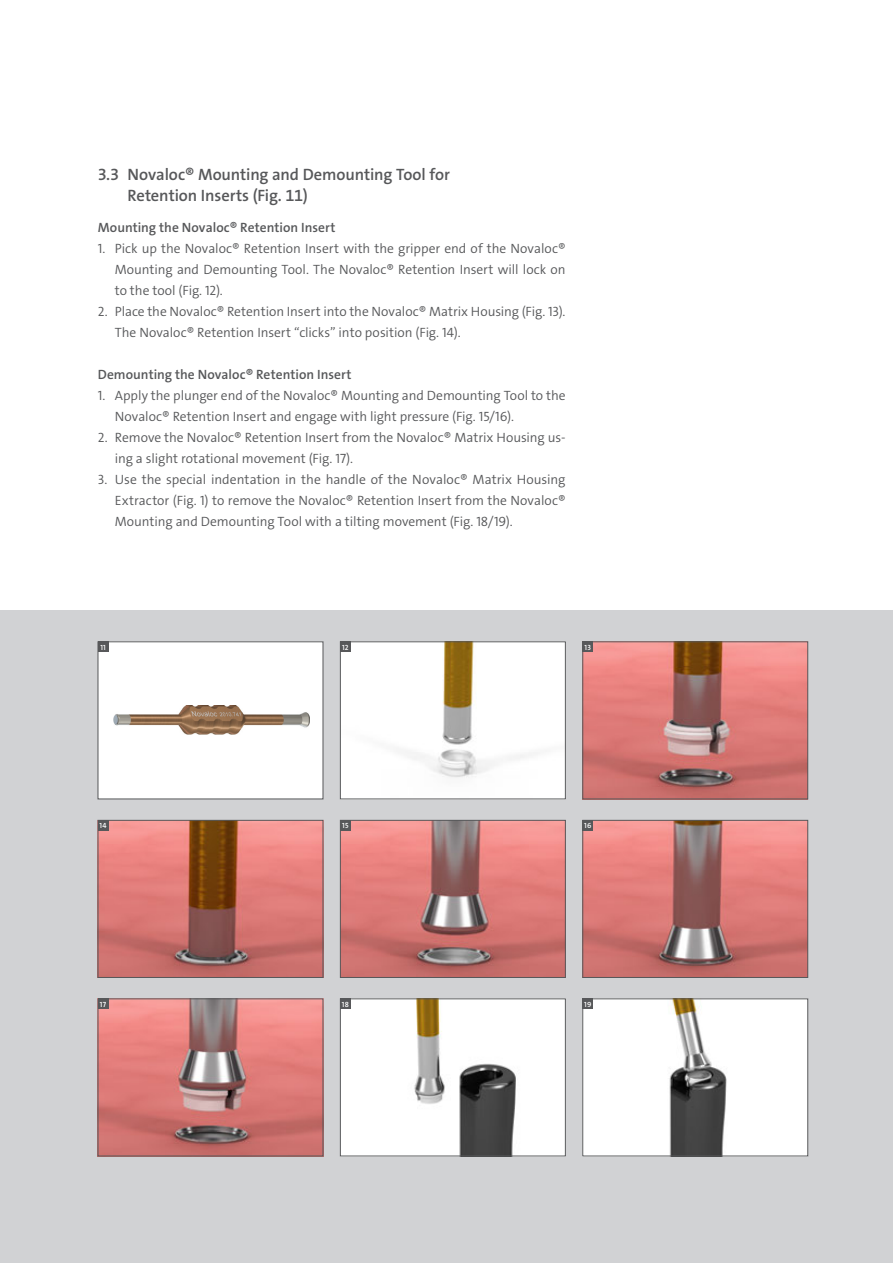
<style>
.page{position:relative;width:893px;height:1263px;background:#fff}
.page>*{position:absolute;margin:0;border:0;box-sizing:border-box;transform-origin:0 0}
.Subtitle{font:16.5px/21px "The Sans LP6 Se Bld";letter-spacing:-.005em;color:#57585a}
.t1{font:13.5px/21px "The Sans LP4 Se Lig";color:#57585a}
.Copy_Subtitle{font:13.5px "The Sans LP6 Se Bld";letter-spacing:.005em;color:#57585a}
.t2{font:7.5px "The Sans LP6 Se Bld";color:#fff}
</style>
<div class="page">
<div style="left:0;top:610px;width:893px;height:653px;background:#d1d2d4"></div>
<div style="left:98px;top:642px;width:225px;height:157px;background:#fff"></div>
<img style="left:113px;top:706px;width:197px;height:29px">
<img style="left:342px;top:644px;width:222px;height:153px">
<div style="left:340px;top:642px;width:226px;height:157px;border:1px solid #57585a"></div>
<img style="left:585px;top:644px;width:221px;height:153px">
<div style="left:583px;top:642px;width:225px;height:157px;border:1px solid #57585a"></div>
<img style="left:100px;top:822px;width:221px;height:154px">
<div style="left:98px;top:820px;width:225px;height:158px;border:1px solid #57585a"></div>
<img style="left:342px;top:822px;width:222px;height:154px">
<div style="left:340px;top:820px;width:226px;height:158px;border:1px solid #57585a"></div>
<img style="left:585px;top:822px;width:221px;height:154px">
<div style="left:583px;top:820px;width:225px;height:158px;border:1px solid #57585a"></div>
<img style="left:100px;top:1001px;width:221px;height:153px">
<div style="left:98px;top:999px;width:225px;height:157px;border:1px solid #57585a"></div>
<img style="left:342px;top:1001px;width:222px;height:153px">
<div style="left:340px;top:999px;width:226px;height:157px;border:1px solid #57585a"></div>
<img style="left:585px;top:1001px;width:221px;height:153px">
<div style="left:583px;top:999px;width:225px;height:157px;border:1px solid #57585a"></div>
<div style="left:98px;top:820px;width:10px;height:11px;background:#57585a"></div>
<div style="left:98px;top:642px;width:10px;height:10px;background:#57585a"></div>
<div style="left:98px;top:999px;width:10px;height:10px;background:#57585a"></div>
<div style="left:340px;top:820px;width:11px;height:11px;background:#57585a"></div>
<div style="left:340px;top:642px;width:11px;height:10px;background:#57585a"></div>
<div style="left:340px;top:999px;width:11px;height:10px;background:#57585a"></div>
<div style="left:583px;top:820px;width:10px;height:11px;background:#57585a"></div>
<div style="left:583px;top:642px;width:10px;height:10px;background:#57585a"></div>
<div style="left:583px;top:999px;width:10px;height:10px;background:#57585a"></div>
<p class="Subtitle" style="left:128px;top:164px;width:324px;text-indent:-30px">3.3 Novaloc® Mounting and Demounting Tool for<br>Retention Inserts (Fig. 11)</p>
<p class="Copy_Subtitle" style="left:98px;top:219px;width:239px">Mounting the Novaloc® Retention Insert</p>
<p class="t1" style="left:115px;top:238px;width:452px;text-align:justify;text-indent:-17px">1. Pick up the Novaloc® Retention Insert with the gripper end of the Novaloc® Mounting and Demounting Tool. The Novaloc® Retention Insert will lock on to the tool (Fig. 12).</p>
<p class="t1" style="left:115px;top:301px;width:452px;text-indent:-17px">2. Place the Novaloc® Retention Insert into the Novaloc® Matrix Housing (Fig. 13).<br>The Novaloc® Retention Insert “clicks” into position (Fig. 14).</p>
<p class="Copy_Subtitle" style="left:98px;top:366px;width:255px">Demounting the Novaloc® Retention Insert</p>
<p class="t1" style="left:115px;top:385px;width:452px;text-indent:-17px">1. Apply the plunger end of the Novaloc® Mounting and Demounting Tool to the<br>Novaloc® Retention Insert and engage with light pressure (Fig. 15/16).</p>
<p class="t1" style="left:115px;top:427px;width:452px;text-indent:-17px">2. Remove the Novaloc® Retention Insert from the Novaloc® Matrix Housing us&shy;ing a slight rotational movement (Fig. 17).</p>
<p class="t1" style="left:115px;top:469px;width:452px;text-align:justify;text-indent:-17px">3. Use the special indentation in the handle of the Novaloc® Matrix Housing Extractor (Fig. 1) to remove the Novaloc® Retention Insert from the Novaloc® Mounting and Demounting Tool with a tilting movement (Fig. 18/19).</p>
<p class="t2" style="left:100px;top:642px;width:7px">11</p>
<p class="t2" style="left:342px;top:642px;width:8px">12</p>
<p class="t2" style="left:585px;top:642px;width:8px">13</p>
<p class="t2" style="left:100px;top:821px;width:8px">14</p>
<p class="t2" style="left:100px;top:999px;width:8px">17</p>
<p class="t2" style="left:342px;top:821px;width:8px">15</p>
<p class="t2" style="left:342px;top:999px;width:8px">18</p>
<p class="t2" style="left:584px;top:821px;width:9px">16</p>
<p class="t2" style="left:584px;top:999px;width:9px">19</p>
</div>
